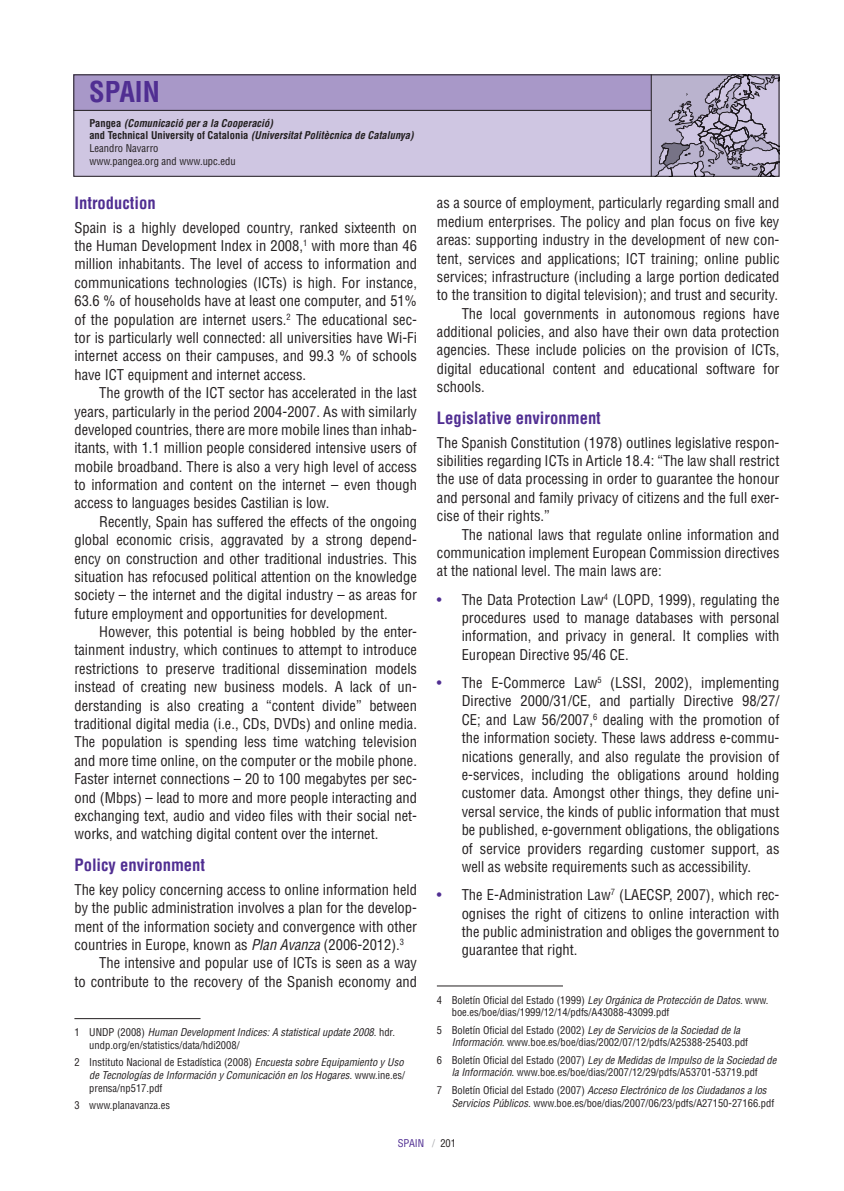
<style>
.page{position:relative;width:844px;height:1191px;background:#fff}
.page>*{position:absolute;margin:0;border:0;box-sizing:border-box;transform-origin:0 0}
.t1{font:700 condensed 28px "Helvetica";color:#502e92}
.t2{font:700 condensed 16.62px "Helvetica";color:#502e92}
.t3{font:condensed 14.53px/18.4px "Helvetica";color:#231f20;text-align:justify}
.t4{font:condensed 10.5px/12.6px "Helvetica";color:#231f20}
.t5{font:italic condensed 10.5px/12.6px "Helvetica";color:#231f20}
.t6{font:italic 700 condensed 10.5px/12.6px "Helvetica";color:#231f20}
.t7{font:condensed 10.5px "Helvetica";color:#502e92}
.s1{font-style:normal}
.s2{font-weight:400;font-style:normal}
.s3{font-style:italic}
.s4{color:#502e92}
.s5{color:#a8a9ad}
</style>
<div class="page">
<hr style="left:74px;top:1018px;width:126px;height:1px;background:#231f20">
<hr style="left:437px;top:985px;width:126px;height:1px;background:#231f20">
<div style="left:73px;top:74px;width:706px;height:103px;background:#cfc6e2"></div>
<div style="left:73px;top:74px;width:577px;height:37px;background:#a898c8"></div>
<hr style="left:73px;top:110px;width:578px;height:1px;background:#231f20">
<div style="left:73px;top:74px;width:706px;height:103px;border:1px solid #231f20"></div>
<hr style="left:650px;top:74px;width:1px;height:103px;background:#231f20">
<svg style="left:651px;top:74px;width:128px;height:102px"></svg>
<h1 class="t1" style="left:89px;top:75px;width:30px">Spain</h1>
<p class="t6" style="left:89px;top:116px;width:326px"><span class="s1">Pangea</span> (Comunicació per a la Cooperació)<br><span class="s1">and Technical University of Catalonia</span> (Universitat Politècnica de Catalunya)<br><span class="s2">Leandro Navarro<br>www.pangea.org and www.upc.edu</span></p>
<p class="t2" style="left:74px;top:193px;width:83px">Introduction</p>
<p class="t3" style="left:74px;top:218px;width:344px">Spain is a highly developed country, ranked sixteenth on the Human Development Index in 2008,<sup>1</sup> with more than 46 million inhabitants. The level of access to information and communications technologies (ICTs) is high. For instance, 63.6 % of households have at least one computer, and 51% of the population are internet users.<sup>2</sup> The educational sec&shy;tor is particularly well connected: all universities have Wi-Fi internet access on their campuses, and 99.3 % of schools have ICT equipment and internet access.</p>
<p class="t3" style="left:74px;top:383px;width:344px;text-indent:25px">The growth of the ICT sector has accelerated in the last years, particularly in the period 2004-2007. As with similarly developed countries, there are more mobile lines than inhab&shy;itants, with 1.1 million people considered intensive users of mobile broadband. There is also a very high level of access to information and content on the internet – even though access to languages besides Castilian is low.</p>
<p class="t3" style="left:74px;top:512px;width:344px;text-indent:25px">Recently, Spain has suffered the effects of the ongoing global economic crisis, aggravated by a strong depend&shy;ency on construction and other traditional industries. This situation has refocused political attention on the knowledge society – the internet and the digital industry – as areas for future employment and opportunities for development.</p>
<p class="t3" style="left:74px;top:622px;width:344px;text-indent:25px">However, this potential is being hobbled by the enter&shy;tainment industry, which continues to attempt to introduce restrictions to preserve traditional dissemination models instead of creating new business models. A lack of un&shy;derstanding is also creating a “content divide” between traditional digital media (i.e., CDs, DVDs) and online media.<br>The population is spending less time watching television and more time online, on the computer or the mobile phone.<br>Faster internet connections – 20 to 100 megabytes per sec&shy;ond (Mbps) – lead to more and more people interacting and exchanging text, audio and video files with their social net&shy;works, and watching digital content over the internet.</p>
<p class="t2" style="left:74px;top:855px;width:132px">Policy environment</p>
<p class="t3" style="left:74px;top:880px;width:344px">The key policy concerning access to online information held</p>
<p class="t3" style="left:74px;top:898px;width:344px">by the public administration involves a plan for the develop-</p>
<p class="t3" style="left:74px;top:916px;width:344px">ment of the information society and convergence with other</p>
<p class="t3" style="left:74px;top:935px;width:331px">countries in Europe, known as <span class="s3">Plan Avanza</span> (2006-2012).<sup>3</sup></p>
<p class="t3" style="left:99px;top:953px;width:319px">The intensive and popular use of ICTs is seen as a way</p>
<p class="t3" style="left:74px;top:972px;width:344px">to contribute to the recovery of the Spanish economy and</p>
<p class="t4" style="left:89px;top:1025px;width:307px;text-indent:-15px">1 UNDP (2008) <span class="s3">Human Development Indices: A statistical update 2008</span>. hdr. undp.org/en/statistics/data/hdi2008/</p>
<p class="t5" style="left:89px;top:1056px;width:317px;text-indent:-15px"><span class="s1">2 Instituto Nacional de Estadística (2008)</span> Encuesta sobre Equipamiento y Uso de Tecnologías de Información y Comunicación en los Hogares. <span class="s1">www.ine.es/ prensa/np517.pdf</span></p>
<p class="t4" style="left:74px;top:1098px;width:97px">3 www.planavanza.es</p>
<p class="t3" style="left:437px;top:194px;width:344px">as a source of employment, particularly regarding small and</p>
<p class="t3" style="left:437px;top:212px;width:344px">medium enterprises. The policy and plan focus on five key</p>
<p class="t3" style="left:437px;top:230px;width:344px">areas: supporting industry in the development of new con-</p>
<p class="t3" style="left:437px;top:249px;width:344px">tent, services and applications; ICT training; online public</p>
<p class="t3" style="left:437px;top:267px;width:344px">services; infrastructure (including a large portion dedicated</p>
<p class="t3" style="left:437px;top:285px;width:342px">to the transition to digital television); and trust and security.</p>
<p class="t3" style="left:461px;top:304px;width:319px">The local governments in autonomous regions have</p>
<p class="t3" style="left:437px;top:322px;width:344px">additional policies, and also have their own data protection</p>
<p class="t3" style="left:437px;top:341px;width:344px">agencies. These include policies on the provision of ICTs,</p>
<p class="t3" style="left:437px;top:359px;width:344px">digital educational content and educational software for</p>
<p class="t3" style="left:437px;top:377px;width:49px">schools.</p>
<p class="t2" style="left:437px;top:408px;width:165px">Legislative environment</p>
<p class="t3" style="left:437px;top:433px;width:344px">The Spanish Constitution (1978) outlines legislative respon&shy;sibilities regarding ICTs in Article 18.4: “The law shall restrict the use of data processing in order to guarantee the honour and personal and family privacy of citizens and the full exer&shy;cise of their rights.”</p>
<p class="t3" style="left:437px;top:525px;width:344px;text-indent:25px">The national laws that regulate online information and communication implement European Commission directives at the national level. The main laws are:</p>
<p class="t3" style="left:461px;top:590px;width:319px;text-indent:-25px"><span class="s4">•</span> The Data Protection Law<sup>4</sup> (LOPD, 1999), regulating the procedures used to manage databases with personal information, and privacy in general. It complies with European Directive 95/46 CE.</p>
<p class="t3" style="left:461px;top:673px;width:319px;text-indent:-25px"><span class="s4">•</span> The E-Commerce Law<sup>5</sup> (LSSI, 2002), implementing Directive 2000/31/CE, and partially Directive 98/27/ CE; and Law 56/2007,<sup>6</sup> dealing with the promotion of the information society. These laws address e‑commu&shy;nications generally, and also regulate the provision of e‑services, including the obligations around holding customer data. Amongst other things, they define uni&shy;versal service, the kinds of public information that must be published, e‑government obligations, the obligations of service providers regarding customer support, as well as website requirements such as accessibility.</p>
<p class="t3" style="left:461px;top:885px;width:319px;text-indent:-25px"><span class="s4">•</span> The E-Administration Law<sup>7</sup> (LAECSP, 2007), which rec&shy;ognises the right of citizens to online interaction with the public administration and obliges the government to guarantee that right.</p>
<p class="t4" style="left:451px;top:993px;width:318px;text-indent:-15px">4 Boletín Oficial del Estado (1999) <span class="s3">Ley Orgánica de Protección de Datos.</span> www. boe.es/boe/dias/1999/12/14/pdfs/A43088-43099.pdf</p>
<p class="t4" style="left:451px;top:1023px;width:298px;text-indent:-15px">5 Boletín Oficial del Estado (2002) <span class="s3">Ley de Servicios de la Sociedad de la<br>Información.</span> www.boe.es/boe/dias/2002/07/12/pdfs/A25388-25403.pdf</p>
<p class="t4" style="left:437px;top:1053px;width:341px;text-align:center">6 Boletín Oficial del Estado (2007) <span class="s3">Ley de Medidas de Impulso de la Sociedad de la Información.</span> www.boe.es/boe/dias/2007/12/29/pdfs/A53701-53719.pdf</p>
<p class="t4" style="left:451px;top:1083px;width:324px;text-indent:-15px">7 Boletín Oficial del Estado (2007) <span class="s3">Acceso Electrónico de los Ciudadanos a los<br>Servicios Públicos.</span> www.boe.es/boe/dias/2007/06/23/pdfs/A27150-27166.pdf</p>
<p class="t7" style="left:397px;top:1137px;width:7px">spain</p>
<p class="t4" style="left:432px;top:1137px;width:25px"><span class="s5">/</span> 201</p>
</div>
